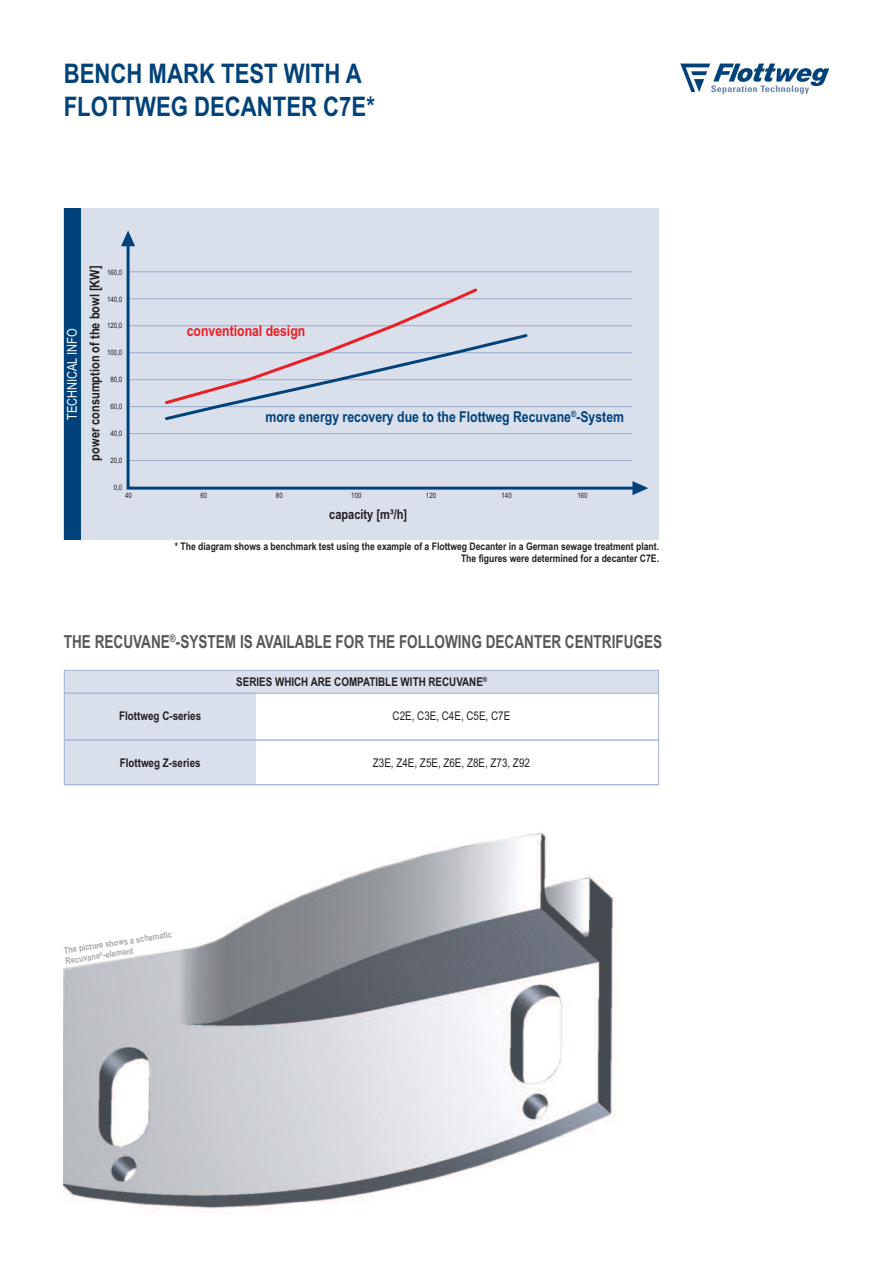
<style>
.page{position:relative;width:893px;height:1263px;background:#fff}
.page>*{position:absolute;margin:0;border:0;box-sizing:border-box;transform-origin:0 0}
.t1{font:700 27px/32.4px "Arial Narrow";color:#004279}
.t2{font:700 18px "Arial Narrow";color:#57585a;scale:.92 1}
.t3{font:700 15px "Arial Narrow";color:#004279}
.t4{font:700 15px "Arial Narrow";color:#ee1d23}
.t5{font:700 13.5px "Arial Narrow";color:#231f20}
.t6{font:13.5px "Arial Narrow";color:#fff}
.t7{font:700 12px "Arial Narrow";color:#231f20}
.t8{font:12px "Arial Narrow";color:#231f20}
.t9{font:700 10.5px/12px "Arial Narrow";color:#231f20;text-align:right}
.t10{font:700 9px/10.5px "Arial Narrow";color:#a8a9ad}
.t11{font:7.5px "Arial Narrow";color:#231f20}
</style>
<div class="page">
<svg style="left:680px;top:64px;width:149px;height:30px"></svg>
<div style="left:64px;top:208px;width:595px;height:332px;background:#dadfec"></div>
<svg style="left:125px;top:246px;width:508px;height:244px"></svg>
<svg style="left:121px;top:230px;width:14px;height:16px"></svg>
<svg style="left:632px;top:481px;width:16px;height:14px"></svg>
<svg style="left:163px;top:286px;width:367px;height:136px"></svg>
<div style="left:64px;top:208px;width:16px;height:332px;background:#004279"></div>
<div style="left:64px;top:670px;width:595px;height:115px;border:2px solid #a9b8d4"></div>
<div style="left:65px;top:671px;width:191px;height:21px;background:#dadfec"></div>
<div style="left:256px;top:671px;width:402px;height:21px;background:#dadfec"></div>
<div style="left:65px;top:692px;width:191px;height:92px;background:#dadfec"></div>
<div style="left:256px;top:692px;width:402px;height:92px;background:#fff"></div>
<hr style="left:64px;top:692px;width:595px;height:2px;background:#a9b8d4">
<hr style="left:64px;top:739px;width:595px;height:2px;background:#a9b8d4">
<img style="left:64px;top:832px;width:553px;height:380px">
<h1 class="t1" style="left:64px;top:58px;width:313px">BENCH MARK TEST WITH A<br>FLOTTWEG DECANTER C7E*</h1>
<p class="t6" style="left:64px;top:420px;width:93px;rotate:-90deg">TECHNICAL INFO</p>
<p class="t5" style="left:84px;top:461px;width:197px;rotate:-90deg">power consumption of the bowl [KW]</p>
<p class="t11" style="left:107px;top:266px;width:17px">160,0</p>
<p class="t11" style="left:107px;top:293px;width:17px">140,0</p>
<p class="t11" style="left:107px;top:320px;width:17px">120,0</p>
<p class="t11" style="left:107px;top:347px;width:17px">100,0</p>
<p class="t11" style="left:110px;top:374px;width:13px">80,0</p>
<p class="t11" style="left:110px;top:401px;width:13px">60,0</p>
<p class="t11" style="left:110px;top:428px;width:13px">40,0</p>
<p class="t11" style="left:110px;top:455px;width:13px">20,0</p>
<p class="t11" style="left:114px;top:481px;width:10px">0,0</p>
<h3 class="t4" style="left:187px;top:319px;width:120px">conventional design</h3>
<h3 class="t3" style="left:266px;top:406px;width:360px">more energy recovery due to the Flottweg Recuvane<sup>®</sup>-System</h3>
<p class="t11" style="left:125px;top:490px;width:8px">40</p>
<p class="t11" style="left:200px;top:490px;width:8px">60</p>
<p class="t11" style="left:276px;top:490px;width:8px">80</p>
<p class="t11" style="left:351px;top:490px;width:12px">100</p>
<p class="t11" style="left:426px;top:490px;width:12px">120</p>
<p class="t11" style="left:501px;top:490px;width:12px">140</p>
<p class="t11" style="left:577px;top:490px;width:12px">160</p>
<p class="t5" style="left:329px;top:504px;width:79px">capacity [m³/h]</p>
<p class="t9" style="left:175px;top:541px;width:486px">* The diagram shows a benchmark test using the example of a Flottweg Decanter in a German sewage treatment plant.<br>The figures were determined for a decanter C7E.</p>
<h2 class="t2" style="left:64px;top:631px;width:652px">THE RECUVANE<sup>®</sup>-SYSTEM IS AVAILABLE FOR THE FOLLOWING DECANTER CENTRIFUGES</h2>
<p class="t7" style="left:236px;top:675px;width:253px">SERIES WHICH ARE COMPATIBLE WITH RECUVANE<sup>®</sup></p>
<p class="t7" style="left:119px;top:708px;width:84px">Flottweg C-series</p>
<p class="t8" style="left:393px;top:708px;width:119px">C2E, C3E, C4E, C5E, C7E</p>
<p class="t7" style="left:120px;top:755px;width:82px">Flottweg Z-series</p>
<p class="t8" style="left:373px;top:755px;width:158px">Z3E, Z4E, Z5E, Z6E, Z8E, Z73, Z92</p>
<p class="t10" style="left:63px;top:946px;width:111px;rotate:-9deg">The picture shows a schematic<br>Recuvane<sup>®</sup>-element</p>
</div>
